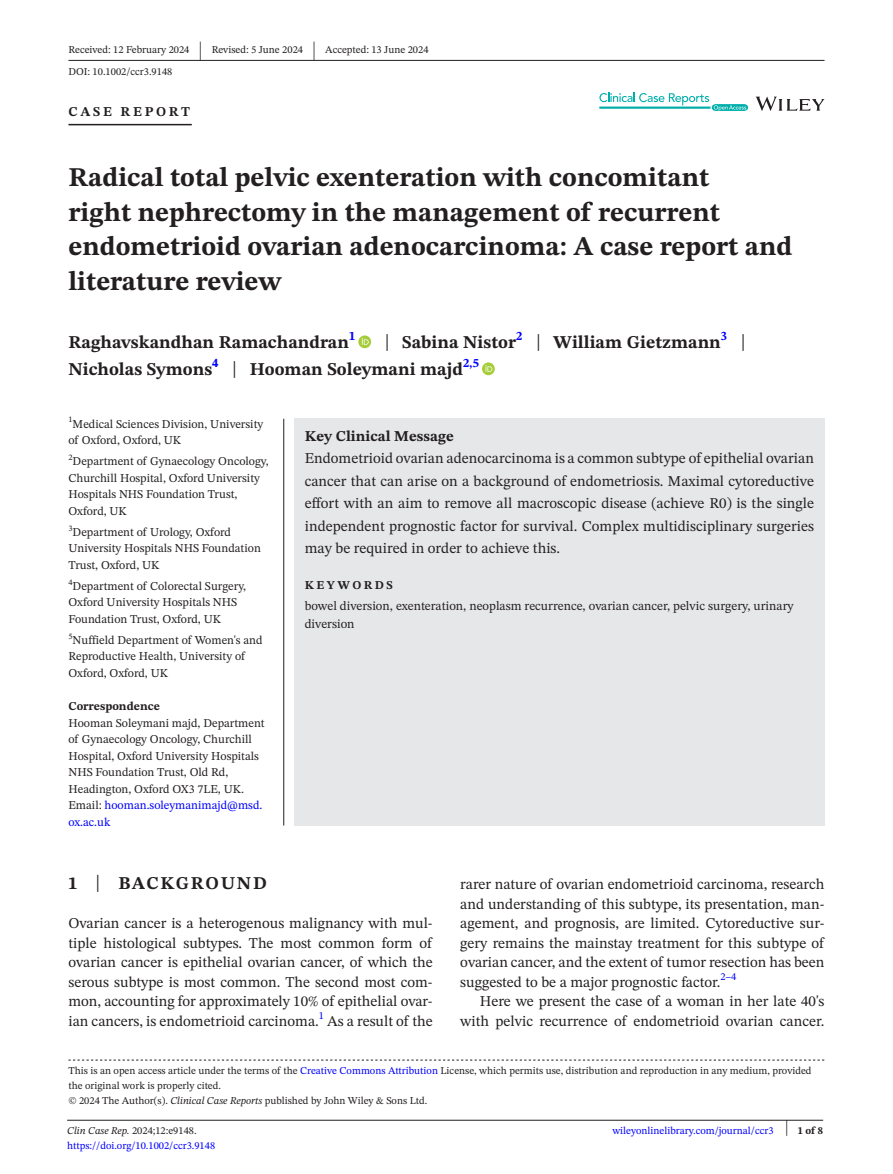
<style>
.page{position:relative;width:893px;height:1174px;background:#fff}
.page>*{position:absolute;margin:0;border:0;box-sizing:border-box;transform-origin:0 0}
.t1{font:700 27px/34.5px "STIX Two Text";color:#231f20}
.t2{font:25.65px "STIX Two Text";color:#231f20;scale:.49 1}
.t3{font:700 18px/27px "STIX Two Text";color:#231f20}
.t4{font:700 18px "STIX Two Text";letter-spacing:.1em;color:#231f20}
.t5{font:15px/19.5px "STIX Two Text";color:#231f20;text-align:justify}
.t6{font:700 15px "STIX Two Text";color:#231f20}
.t7{font:700 13.5px "STIX Two Text";letter-spacing:.2em;color:#231f20}
.t8{font:12.75px/17.2px "STIX Two Text";color:#231f20}
.t9{font:12px/16.5px "STIX Two Text";color:#231f20}
.t10{font:700 12px "STIX Two Text";color:#231f20}
.t11{font:700 12px "STIX Two Text";letter-spacing:.2em;color:#231f20}
.t12{font:10.5px/15px "STIX Two Text";color:#231f20}
.t13{font:10.5px "STIX Two Text";color:#00f}
.t14{font:700 10.5px "STIX Two Text";color:#231f20}
.s1{font-weight:400;font-size:23.4px}
.s2{color:#00f}
.s3{font-weight:400;font-size:23.7px}
.s4{font-style:italic}
.s5{font-weight:400;font-size:22.2px}
</style>
<div class="page">
<hr style="left:67px;top:1119px;width:756px;height:1px;background:#231f20">
<svg style="left:756px;top:97px;width:68px;height:14px"></svg>
<svg style="left:599px;top:93px;width:149px;height:18px"></svg>
<hr style="left:68px;top:60px;width:756px;height:1px;background:#231f20">
<hr style="left:68px;top:124px;width:124px;height:1px;background:#231f20">
<svg style="left:358px;top:335px;width:13px;height:13px"></svg>
<svg style="left:362px;top:338px;width:7px;height:7px"></svg>
<svg style="left:482px;top:362px;width:13px;height:13px"></svg>
<svg style="left:485px;top:365px;width:7px;height:7px"></svg>
<svg style="left:68px;top:1059px;width:756px;height:1px"></svg>
<hr style="left:283px;top:419px;width:1px;height:406px;background:#231f20">
<div style="left:294px;top:419px;width:530px;height:219px;background:#e6e7e9"></div>
<div style="left:294px;top:637px;width:530px;height:188px;background:#e6e7e9"></div>
<p class="t12" style="left:68px;top:42px;width:123px">Received: 12 February 2024</p>
<h2 class="t2" style="left:199px;top:32px;width:8px">|</h2>
<p class="t12" style="left:212px;top:42px;width:93px">Revised: 5 June 2024</p>
<h2 class="t2" style="left:312px;top:32px;width:8px">|</h2>
<p class="t12" style="left:325px;top:42px;width:105px">Accepted: 13 June 2024</p>
<p class="t12" style="left:68px;top:64px;width:105px">DOI: 10.1002/ccr3.9148</p>
<p class="t7" style="left:68px;top:101px;width:123px">CASE REPORT</p>
<h1 class="t1" style="left:68px;top:161px;width:726px">Radical total pelvic exenteration with concomitant<br>right nephrectomy in the management of recurrent endometrioid ovarian adenocarcinoma: A case report and literature review</h1>
<p class="t3" style="left:68px;top:329px;width:679px;text-indent:316px"><span class="s1">|</span> Sabina Nistor<sup>2</sup> <span class="s1">|</span> William Gietzmann<sup>3</sup> <span class="s1">|<br></span>Nicholas Symons<sup>4</sup> <span class="s1">|</span> Hooman Soleymani majd<sup>2,5</sup></p>
<p class="t3" style="left:68px;top:329px;width:288px">Raghavskandhan Ramachandran<sup>1</sup></p>
<p class="t9" style="left:68px;top:415px;width:196px"><sup>1</sup>Medical Sciences Division, University of Oxford, Oxford, UK</p>
<p class="t9" style="left:68px;top:453px;width:202px"><sup>2</sup>Department of Gynaecology Oncology,<br>Churchill Hospital, Oxford University<br>Hospitals NHS Foundation Trust,<br>Oxford, UK</p>
<p class="t9" style="left:68px;top:523px;width:194px"><sup>3</sup>Department of Urology, Oxford<br>University Hospitals NHS Foundation<br>Trust, Oxford, UK</p>
<p class="t9" style="left:68px;top:577px;width:179px"><sup>4</sup>Department of Colorectal Surgery,<br>Oxford University Hospitals NHS<br>Foundation Trust, Oxford, UK</p>
<p class="t9" style="left:68px;top:631px;width:196px"><sup>5</sup>Nuffield Department of Women's and<br>Reproductive Health, University of<br>Oxford, Oxford, UK</p>
<p class="t10" style="left:68px;top:697px;width:93px">Correspondence</p>
<p class="t9" style="left:68px;top:714px;width:198px">Hooman Soleymani majd, Department of Gynaecology Oncology, Churchill<br>Hospital, Oxford University Hospitals<br>NHS Foundation Trust, Old Rd,<br>Headington, Oxford OX3 7LE, UK.<br>Email: <span class="s2">hooman.soleymanimajd@msd. ox.ac.uk</span></p>
<p class="t6" style="left:305px;top:425px;width:150px">Key Clinical Message</p>
<p class="t5" style="left:305px;top:447px;width:511px;line-height:22.5px">Endometrioid ovarian adenocarcinoma is a common subtype of epithelial ovarian cancer that can arise on a background of endometriosis. Maximal cytoreductive effort with an aim to remove all macroscopic disease (achieve R0) is the single independent prognostic factor for survival. Complex multidisciplinary surgeries may be required in order to achieve this.</p>
<p class="t11" style="left:305px;top:576px;width:90px">KEYWORDS</p>
<p class="t8" style="left:305px;top:597px;width:490px">bowel diversion, exenteration, neoplasm recurrence, ovarian cancer, pelvic surgery, urinary diversion</p>
<p class="t4" style="left:68px;top:870px;width:200px">1 <span class="s3">|</span> BACKGROUND</p>
<p class="t5" style="left:68px;top:913px;width:366px">Ovarian cancer is a heterogenous malignancy with mul&shy;tiple histological subtypes. The most common form of ovarian cancer is epithelial ovarian cancer, of which the serous subtype is most common. The second most com&shy;mon, accounting for approximately 10% of epithelial ovar&shy;ian cancers, is endometrioid carcinoma.</p>
<p class="t13" style="left:319px;top:1008px;width:7px">1</p>
<p class="t5" style="left:327px;top:1011px;width:107px">As a result of the</p>
<p class="t5" style="left:460px;top:874px;width:366px">rarer nature of ovarian endometrioid carcinoma, research and understanding of this subtype, its presentation, man&shy;agement, and prognosis, are limited. Cytoreductive sur&shy;gery remains the mainstay treatment for this subtype of ovarian cancer, and the extent of tumor resection has been suggested to be a major prognostic factor.</p>
<p class="t13" style="left:721px;top:969px;width:17px">2–4</p>
<p class="t5" style="left:460px;top:991px;width:366px;text-align:right">Here we present the case of a woman in her late 40's with pelvic recurrence of endometrioid ovarian cancer.</p>
<p class="t12" style="left:68px;top:1063px;width:745px">This is an open access article under the terms of the <span class="s2">Creative Commons Attribution</span> License, which permits use, distribution and reproduction in any medium, provided the original work is properly cited.<br>© 2024 The Author(s). <span class="s4">Clinical Case Reports</span> published by John Wiley &amp; Sons Ltd.</p>
<p class="t12" style="left:67px;top:1123px;width:131px"><span class="s4">Clin Case Rep.</span> 2024;12:e9148.</p>
<p class="t14" style="left:785px;top:1123px;width:39px"><span class="s5">|</span> 1 of 8</p>
<p class="t13" style="left:67px;top:1138px;width:150px">https://doi.org/10.1002/ccr3.9148</p>
<p class="t13" style="left:612px;top:1123px;width:163px">wileyonlinelibrary.com/journal/ccr3</p>
</div>
